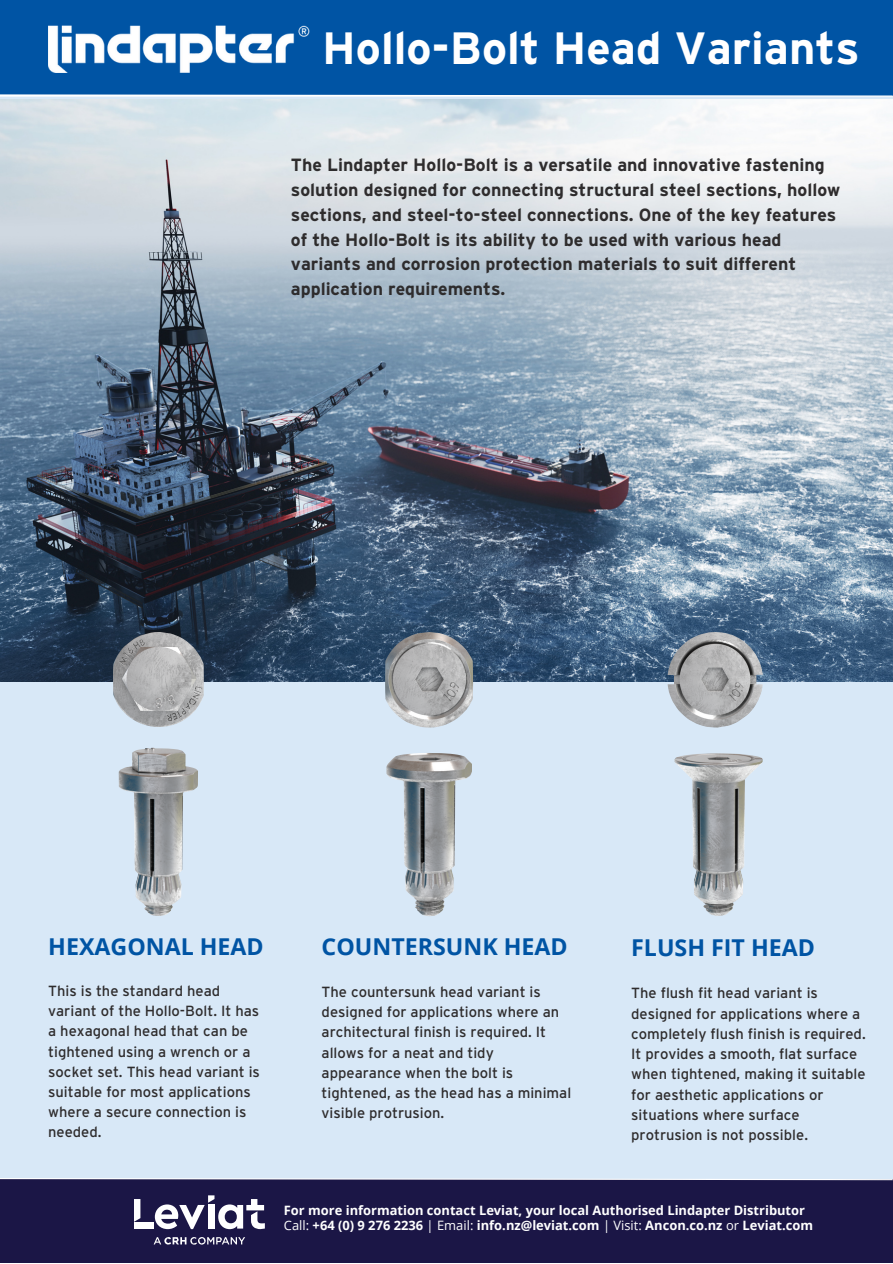
<style>
.page{position:relative;width:893px;height:1264px;background:#fff}
.page>*{position:absolute;margin:0;border:0;box-sizing:border-box;transform-origin:0 0}
.t1{font:700 45.15px "Interstate";color:#fff}
.t2{font:700 23.25px "Open Sans";color:#0054a4}
.t3{font:700 17.7px/24.8px "Interstate";color:#2e2c2d}
.t4{font:14.7px/20.2px "Interstate";color:#2e2c2d}
.t5{font:700 12.9px/15px "Open Sans";color:#fff}
.s1{font-weight:400}
</style>
<div class="page">
<div style="left:0;top:0;width:892px;height:1262px;background:#d8e8f7"></div>
<div style="left:0;top:0;width:892px;height:95px;background:#0054a4"></div>
<svg style="left:0;top:94px;width:892px;height:3px"></svg>
<div style="left:0;top:1179px;width:892px;height:83px;background:#1b1646"></div>
<svg style="left:0;top:1178px;width:892px;height:2px"></svg>
<svg style="left:154px;top:1237px;width:91px;height:7px"></svg>
<div style="left:134px;top:1222px;width:20px;height:6px;background:#fff"></div>
<svg style="left:134px;top:1199px;width:6px;height:22px"></svg>
<svg style="left:155px;top:1195px;width:110px;height:34px"></svg>
<img style="left:0;top:99px;width:892px;height:583px">
<img style="left:48px;top:25px;width:261px;height:47px">
<img style="left:113px;top:632px;width:91px;height:94px">
<img style="left:119px;top:747px;width:79px;height:168px">
<img style="left:385px;top:632px;width:88px;height:95px">
<img style="left:386px;top:753px;width:85px;height:163px">
<img style="left:667px;top:632px;width:95px;height:95px">
<img style="left:674px;top:753px;width:88px;height:162px">
<p class="t1" style="left:322px;top:23px;width:539px">Hollo-Bolt Head Variants</p>
<p class="t3" style="left:291px;top:153px;width:551px">The Lindapter Hollo-Bolt is a versatile and innovative fastening solution designed for connecting structural steel sections, hollow sections, and steel-to-steel connections. One of the key features of the Hollo-Bolt is its ability to be used with various head variants and corrosion protection materials to suit different application requirements.</p>
<p class="t2" style="left:48px;top:930px;width:217px">HEXAGONAL HEAD</p>
<p class="t2" style="left:321px;top:930px;width:247px">COUNTERSUNK HEAD</p>
<p class="t2" style="left:631px;top:931px;width:185px">FLUSH FIT HEAD</p>
<p class="t4" style="left:48px;top:980px;width:213px">This is the standard head variant of the Hollo-Bolt. It has a hexagonal head that can be tightened using a wrench or a socket set. This head variant is suitable for most applications where a secure connection is needed.</p>
<p class="t4" style="left:321px;top:981px;width:251px">The countersunk head variant is designed for applications where an architectural finish is required. It allows for a neat and tidy appearance when the bolt is tightened, as the head has a minimal visible protrusion.</p>
<p class="t4" style="left:631px;top:983px;width:236px">The flush fit head variant is designed for applications where a completely flush finish is required.<br>It provides a smooth, flat surface when tightened, making it suitable for aesthetic applications or situations where surface protrusion is not possible.</p>
<p class="t5" style="left:284px;top:1202px;width:530px">For more information contact Leviat, your local Authorised Lindapter Distributor<br><span class="s1">Call:</span> +64 (0) 9 276 2236 <span class="s1">| Email:</span> info.nz@leviat.com <span class="s1">| Visit:</span> Ancon.co.nz <span class="s1">or</span> Leviat.com</p>
</div>
